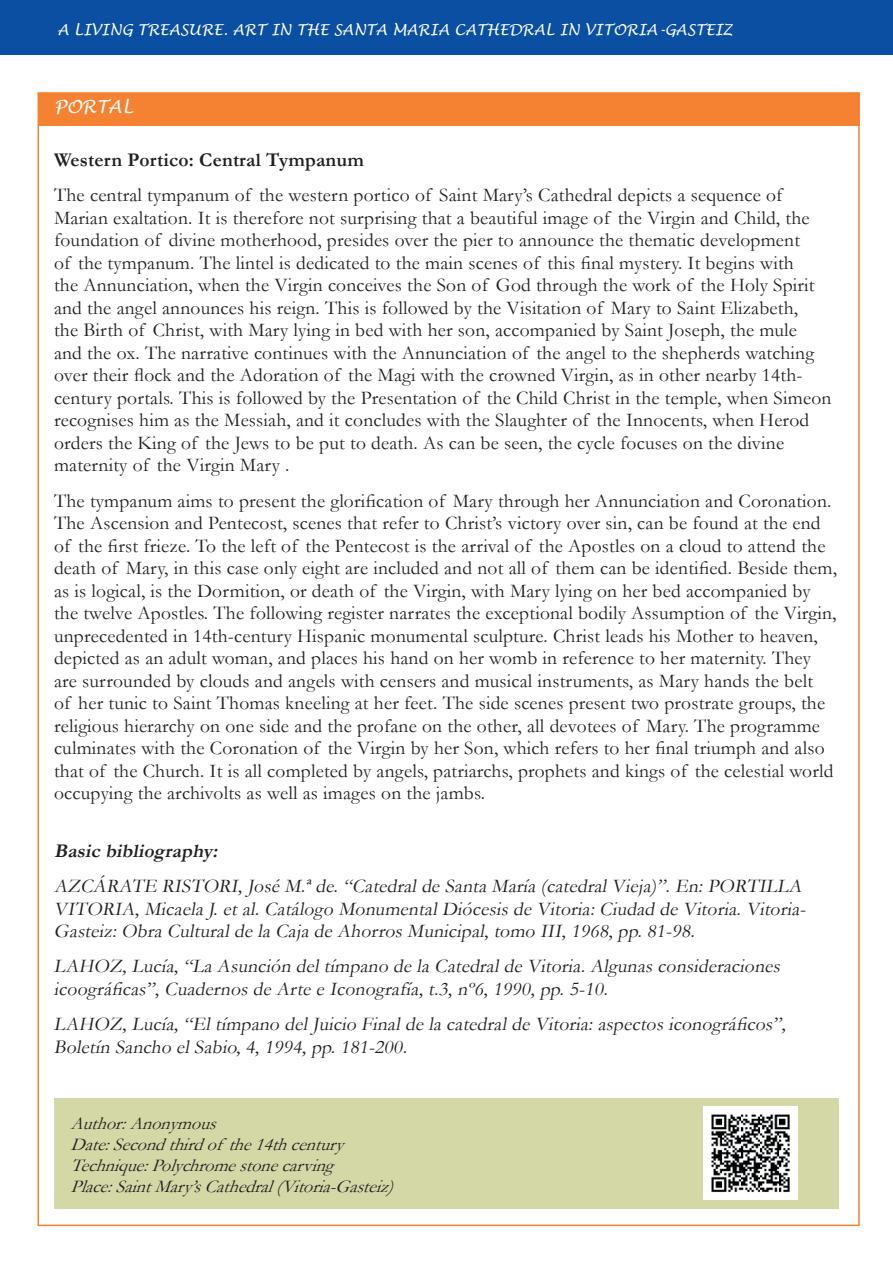
<style>
.page{position:relative;width:893px;height:1263px;background:#fff}
.page>*{position:absolute;margin:0;border:0;box-sizing:border-box;transform-origin:0 0}
.t1{font:19.5px/22.5px "Garamond";letter-spacing:.01em;color:#231f20}
.t2{font:italic 19.5px/22.5px "Garamond";color:#231f20}
.t3{font:700 19.5px "Garamond";letter-spacing:.01em;color:#231f20}
.t4{font:italic 700 19.5px "Garamond";color:#231f20}
.t5{font:italic 18px/21px "Garamond";color:#231f20}
.t6{font:italic 18px "Lucida Handwriting";color:#fff}
.t7{font:italic 15px "Lucida Handwriting";color:#fff}
</style>
<div class="page">
<div style="left:0;top:0;width:893px;height:54px;background:#0a4fa2"></div>
<div style="left:39px;top:93px;width:820px;height:33px;background:#f48232"></div>
<div style="left:54px;top:1098px;width:785px;height:111px;background:#d4d8a6"></div>
<img style="left:704px;top:1106px;width:93px;height:93px">
<p class="t7" style="left:57px;top:20px;width:677px">A LIVING TREASURE. ART IN THE SANTA MARIA CATHEDRAL IN VITORIA-GASTEIZ</p>
<p class="t6" style="left:54px;top:96px;width:81px">PORTAL</p>
<p class="t3" style="left:54px;top:147px;width:311px">Western Portico: Central Tympanum</p>
<p class="t1" style="left:54px;top:183px;width:779px">The central tympanum of the western portico of Saint Mary’s Cathedral depicts a sequence of Marian exaltation. It is therefore not surprising that a beautiful image of the Virgin and Child, the foundation of divine motherhood, presides over the pier to announce the thematic development<br>of the tympanum. The lintel is dedicated to the main scenes of this final mystery. It begins with<br>the Annunciation, when the Virgin conceives the Son of God through the work of the Holy Spirit and the angel announces his reign. This is followed by the Visitation of Mary to Saint Elizabeth,<br>the Birth of Christ, with Mary lying in bed with her son, accompanied by Saint Joseph, the mule<br>and the ox. The narrative continues with the Annunciation of the angel to the shepherds watching over their flock and the Adoration of the Magi with the crowned Virgin, as in other nearby 14th&shy;century portals. This is followed by the Presentation of the Child Christ in the temple, when Simeon recognises him as the Messiah, and it concludes with the Slaughter of the Innocents, when Herod orders the King of the Jews to be put to death. As can be seen, the cycle focuses on the divine maternity of the Virgin Mary .</p>
<p class="t1" style="left:54px;top:489px;width:785px">The tympanum aims to present the glorification of Mary through her Annunciation and Coronation.<br>The Ascension and Pentecost, scenes that refer to Christ’s victory over sin, can be found at the end of the first frieze. To the left of the Pentecost is the arrival of the Apostles on a cloud to attend the death of Mary, in this case only eight are included and not all of them can be identified. Beside them, as is logical, is the Dormition, or death of the Virgin, with Mary lying on her bed accompanied by the twelve Apostles. The following register narrates the exceptional bodily Assumption of the Virgin, unprecedented in 14th-century Hispanic monumental sculpture. Christ leads his Mother to heaven, depicted as an adult woman, and places his hand on her womb in reference to her maternity. They are surrounded by clouds and angels with censers and musical instruments, as Mary hands the belt<br>of her tunic to Saint Thomas kneeling at her feet. The side scenes present two prostrate groups, the religious hierarchy on one side and the profane on the other, all devotees of Mary. The programme culminates with the Coronation of the Virgin by her Son, which refers to her final triumph and also that of the Church. It is all completed by angels, patriarchs, prophets and kings of the celestial world occupying the archivolts as well as images on the jambs.</p>
<p class="t4" style="left:54px;top:837px;width:170px">Basic bibliography:</p>
<p class="t2" style="left:54px;top:874px;width:758px">AZCÁRATE RISTORI,José M.ªde. “Catedralde Santa María (catedralVieja) ”.En:PORTILLA<br>VITORIA,Micaela J.etal.Catálogo MonumentalDiócesisde Vitoria:Ciudad de Vitoria.Vitoria-<br>Gasteiz:Obra Culturalde la Caja de AhorrosMunicipal,tomo III,1968,pp.81-98.</p>
<p class="t2" style="left:54px;top:954px;width:732px">LAHOZ,Lucía,“La Asunción deltímpano de la Catedralde Vitoria.Algunasconsideraciones icoográficas”,Cuadernosde Arte e Iconografía,t.3,nº6,1990,pp.5-10.</p>
<p class="t2" style="left:54px;top:1012px;width:738px">LAHOZ,Lucía,“Eltímpano delJuicio Finalde la catedralde Vitoria:aspectosiconográficos”,<br>Boletín Sancho elSabio,4,1994,pp.181-200.</p>
<p class="t5" style="left:71px;top:1112px;width:327px">Author:Anonymous<br>Date:Secondthirdof the14thcentury Technique:Polychromestonecarving Place:SaintMary’sCathedral(Vitoria-Gasteiz)</p>
</div>
